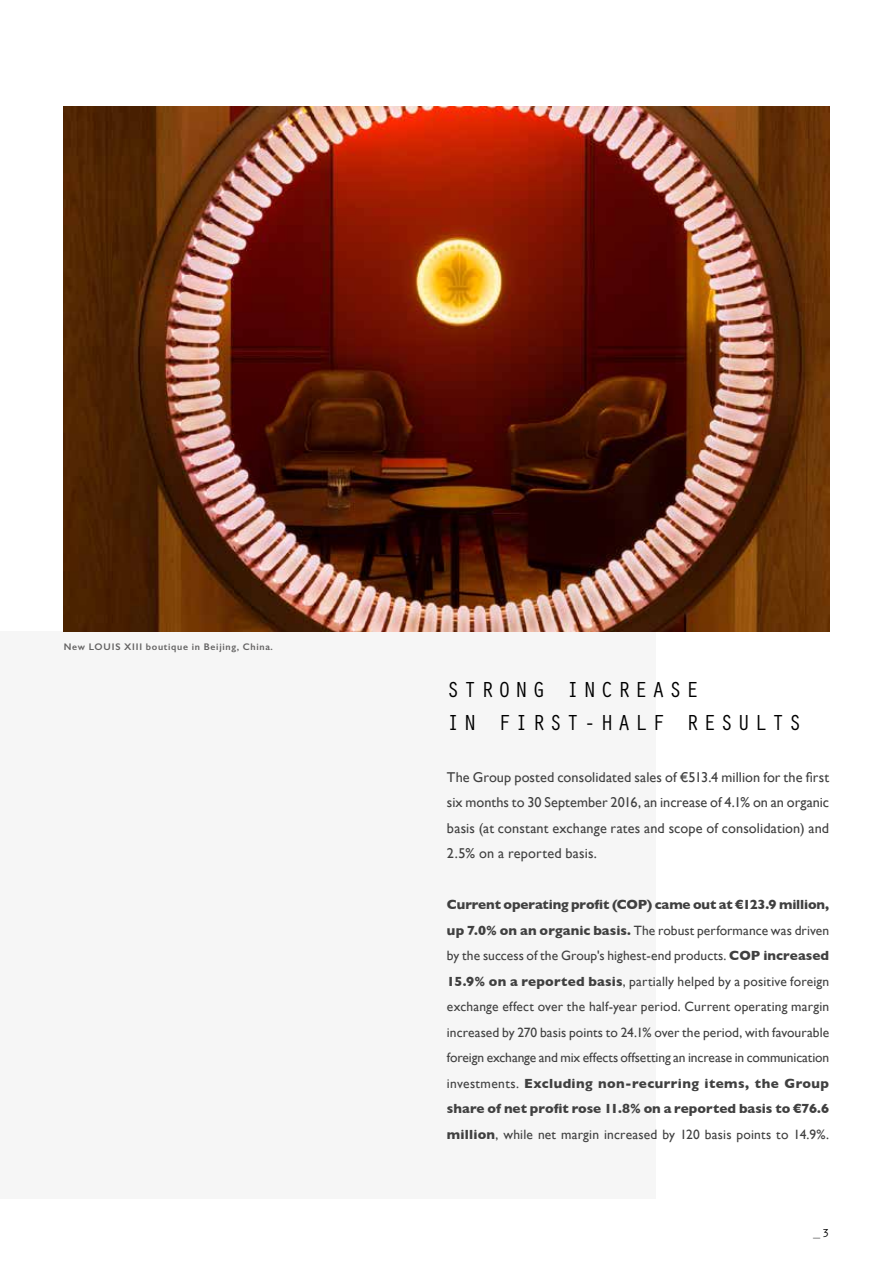
<style>
.page{position:relative;width:893px;height:1263px;background:#fff}
.page>*{position:absolute;margin:0;border:0;box-sizing:border-box;transform-origin:0 0}
.t1{font:22.5px/33.3px "Orator Std";letter-spacing:.16em;color:#000}
.t2{font:14.25px/25.5px "Gill Sans";letter-spacing:.01em;color:#404040;text-align:justify}
.t3{font:13.5px/25.5px "Gill Sans";letter-spacing:.01em;color:#404040;text-align:justify}
.t4{font:12px "Orator Std";color:#000}
.t5{font:600 9.6px "Gill Sans";letter-spacing:.075em;color:#646363}
.s1{font-weight:700}
</style>
<div class="page">
<div style="left:0;top:631px;width:656px;height:568px;background:#f6f6f6"></div>
<img style="left:64px;top:106px;width:765px;height:525px">
<p class="t5" style="left:64px;top:641px;width:211px">New LOUIS XIII boutique in Beijing, China.</p>
<h1 class="t1" style="left:446px;top:672px;width:357px">STRONG INCREASE<br>IN FIRST-HALF RESULTS</h1>
<p class="t2" style="left:447px;top:764px;width:384px">The Group posted consolidated sales of €513.4 million for the first six months to 30 September 2016, an increase of 4.1% on an organic basis (at constant exchange rates and scope of consolidation) and 2.5% on a reported basis.</p>
<p class="t3" style="left:447px;top:892px;width:384px"><span class="s1">Current operating profit (COP) came out at €123.9 million, up 7.0% on an organic basis.</span> The robust performance was driven by the success of the Group's highest-end products. <span class="s1">COP increased 15.9% on a reported basis</span>, partially helped by a positive foreign exchange effect over the half-year period. Current operating margin increased by 270 basis points to 24.1% over the period, with favourable foreign exchange and mix effects offsetting an increase in communication investments. <span class="s1">Excluding non-recurring items, the Group share of net profit rose 11.8% on a reported basis to €76.6 million</span>, while net margin increased by 120 basis points to 14.9%.</p>
<p class="t4" style="left:813px;top:1225px;width:18px">_3</p>
</div>
